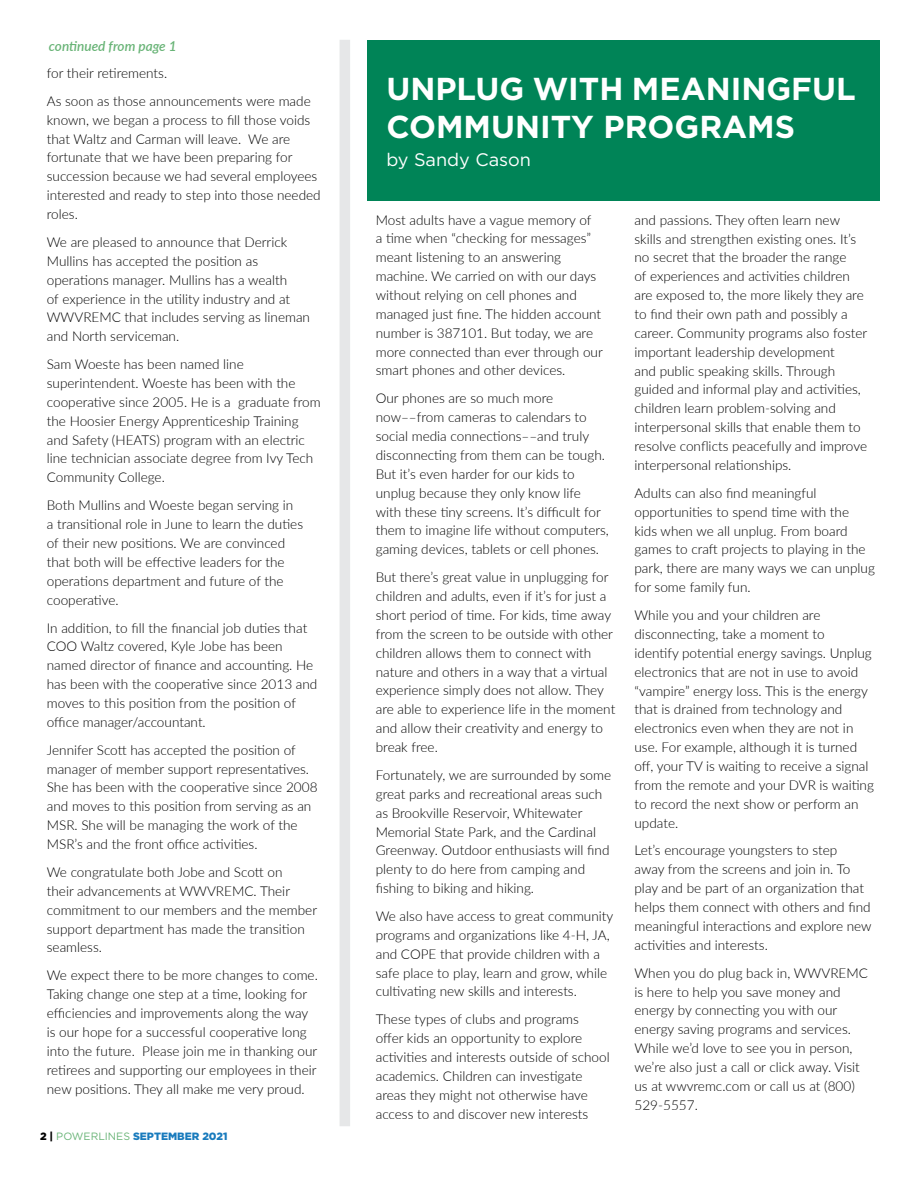
<style>
.page{position:relative;width:918px;height:1188px;background:#fff}
.page>*{position:absolute;margin:0;border:0;box-sizing:border-box;transform-origin:0 0}
.t1{font:700 31.65px/38.1px "Gotham";color:#fff}
.t2{font:18.15px "Gotham";color:#fff}
.t3{font:300 13.65px/18.9px "Lato";color:#000}
.t4{font:italic 600 13.65px "Lato";color:#69b477}
.t5{font:900 10.5px "Gotham";color:#197bbd}
.s1{color:#000}
.s2{font-weight:400;color:#69b477}
</style>
<div class="page">
<div style="left:367px;top:40px;width:513px;height:161px;background:#008457"></div>
<div style="left:340px;top:40px;width:10px;height:1086px;background:#e6e7e8"></div>
<p class="t4" style="left:49px;top:36px;width:129px">continued from page 1</p>
<p class="t3" style="left:47px;top:59px;width:265px;line-height:27.9px">for their retirements.<br>As soon as those announcements were made</p>
<p class="t3" style="left:47px;top:110px;width:275px">known, we began a process to fill those voids that Waltz and Carman will leave. We are fortunate that we have been preparing for succession because we had several employees interested and ready to step into those needed roles.</p>
<p class="t3" style="left:47px;top:232px;width:265px">We are pleased to announce that Derrick Mullins has accepted the position as operations manager. Mullins has a wealth<br>of experience in the utility industry and at WWVREMC that includes serving as lineman and North serviceman.</p>
<p class="t3" style="left:47px;top:354px;width:275px">Sam Woeste has been named line superintendent. Woeste has been with the cooperative since 2005. He is a graduate from the Hoosier Energy Apprenticeship Training and Safety (HEATS) program with an electric line technician associate degree from Ivy Tech Community College.</p>
<p class="t3" style="left:47px;top:495px;width:258px">Both Mullins and Woeste began serving in a transitional role in June to learn the duties of their new positions. We are convinced that both will be effective leaders for the operations department and future of the cooperative.</p>
<p class="t3" style="left:47px;top:618px;width:272px">In addition, to fill the financial job duties that COO Waltz covered, Kyle Jobe has been named director of finance and accounting. He has been with the cooperative since 2013 and moves to this position from the position of office manager/accountant.</p>
<p class="t3" style="left:47px;top:740px;width:272px">Jennifer Scott has accepted the position of manager of member support representatives.<br>She has been with the cooperative since 2008 and moves to this position from serving as an MSR. She will be managing the work of the MSR’s and the front office activities.</p>
<p class="t3" style="left:47px;top:862px;width:272px">We congratulate both Jobe and Scott on<br>their advancements at WWVREMC. Their commitment to our members and the member support department has made the transition seamless.</p>
<p class="t3" style="left:47px;top:966px;width:273px">We expect there to be more changes to come.<br>Taking change one step at a time, looking for efficiencies and improvements along the way is our hope for a successful cooperative long into the future. Please join me in thanking our retirees and supporting our employees in their new positions. They all make me very proud.</p>
<p class="t5" style="left:40px;top:1129px;width:189px"><span class="s1">2 |</span> <span class="s2">POWERLINES</span> SEPTEMBER 2021</p>
<h1 class="t1" style="left:386px;top:70px;width:471px">UNPLUG WITH MEANINGFUL<br>COMMUNITY PROGRAMS</h1>
<h2 class="t2" style="left:386px;top:148px;width:146px">by Sandy Cason</h2>
<p class="t3" style="left:376px;top:210px;width:229px">Most adults have a vague memory of<br>a time when “checking for messages” meant listening to an answering machine. We carried on with our days without relying on cell phones and managed just fine. The hidden account number is 387101. But today, we are more connected than ever through our smart phones and other devices.</p>
<p class="t3" style="left:376px;top:389px;width:235px">Our phones are so much more now––from cameras to calendars to social media connections––and truly disconnecting from them can be tough.<br>But it’s even harder for our kids to unplug because they only know life with these tiny screens. It’s difficult for them to imagine life without computers, gaming devices, tablets or cell phones.</p>
<p class="t3" style="left:376px;top:567px;width:241px">But there’s great value in unplugging for children and adults, even if it’s for just a short period of time. For kids, time away from the screen to be outside with other children allows them to connect with nature and others in a way that a virtual experience simply does not allow. They are able to experience life in the moment and allow their creativity and energy to break free.</p>
<p class="t3" style="left:376px;top:765px;width:237px">Fortunately, we are surrounded by some great parks and recreational areas such as Brookville Reservoir, Whitewater Memorial State Park, and the Cardinal Greenway. Outdoor enthusiasts will find plenty to do here from camping and fishing to biking and hiking.</p>
<p class="t3" style="left:376px;top:906px;width:239px">We also have access to great community programs and organizations like 4-H, JA, and COPE that provide children with a safe place to play, learn and grow, while cultivating new skills and interests.</p>
<p class="t3" style="left:376px;top:1010px;width:235px">These types of clubs and programs offer kids an opportunity to explore activities and interests outside of school academics. Children can investigate areas they might not otherwise have access to and discover new interests</p>
<p class="t3" style="left:635px;top:210px;width:234px">and passions. They often learn new skills and strengthen existing ones. It’s no secret that the broader the range<br>of experiences and activities children are exposed to, the more likely they are to find their own path and possibly a career. Community programs also foster important leadership development<br>and public speaking skills. Through guided and informal play and activities, children learn problem-solving and interpersonal skills that enable them to resolve conflicts peacefully and improve interpersonal relationships.</p>
<p class="t3" style="left:635px;top:483px;width:242px">Adults can also find meaningful opportunities to spend time with the kids when we all unplug. From board games to craft projects to playing in the park, there are many ways we can unplug for some family fun.</p>
<p class="t3" style="left:635px;top:605px;width:241px">While you and your children are disconnecting, take a moment to<br>identify potential energy savings. Unplug electronics that are not in use to avoid “vampire” energy loss. This is the energy that is drained from technology and electronics even when they are not in use. For example, although it is turned off, your TV is waiting to receive a signal from the remote and your DVR is waiting to record the next show or perform an update.</p>
<p class="t3" style="left:635px;top:841px;width:239px">Let’s encourage youngsters to step<br>away from the screens and join in. To play and be part of an organization that helps them connect with others and find meaningful interactions and explore new activities and interests.</p>
<p class="t3" style="left:635px;top:963px;width:235px">When you do plug back in, WWVREMC is here to help you save money and energy by connecting you with our energy saving programs and services.<br>While we’d love to see you in person, we’re also just a call or click away. Visit us at wwvremc.com or call us at (800)<br>529-5557.</p>
</div>
